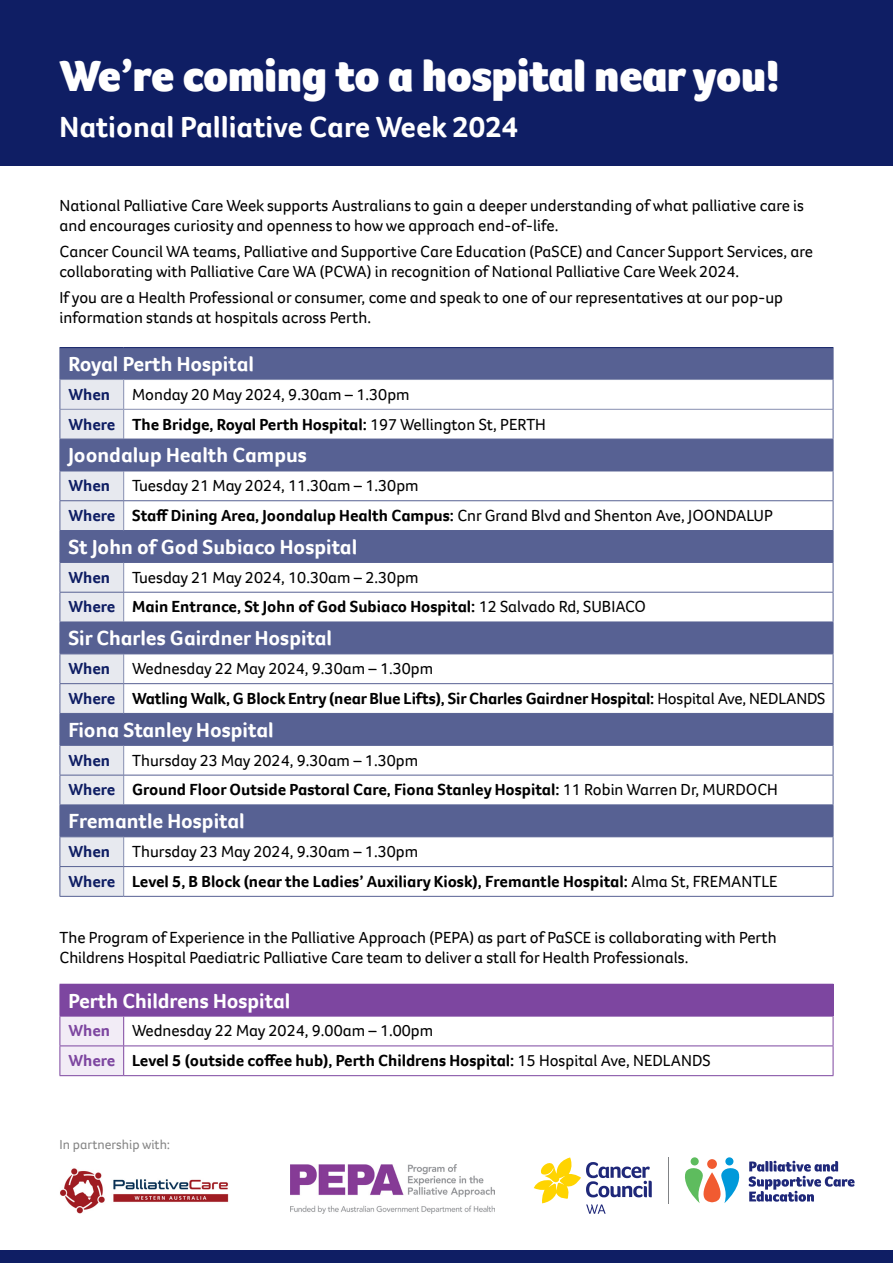
<style>
.page{position:relative;width:893px;height:1263px;background:#fff}
.page>*{position:absolute;margin:0;border:0;box-sizing:border-box;transform-origin:0 0}
.t1{font:900 45px "Foco CC";letter-spacing:-.005em;color:#fff}
.t2{font:700 30px "Foco CC";color:#fff}
.t3{font:700 21px "Foco CC";color:#fff}
.t4{font:16.5px/29.7px "Foco CC";color:#000}
.t5{font:700 16.5px/29.7px "Foco CC";letter-spacing:-.01em;color:#000}
.t6{font:700 16.5px "Foco CC";color:#0f1e64}
.t7{font:700 16.5px "Foco CC";color:#7d46a0}
.t8{font:13.5px "Foco CC";color:#878787}
.s1{font-weight:700;color:#0f1e64}
.s2{font-weight:700}
.s3{font-weight:400}
.s4{color:#0f1e64}
.s5{font-weight:700;color:#7d46a0}
</style>
<div class="page">
<div style="left:0;top:0;width:893px;height:166px;background:#0f1e64"></div>
<div style="left:0;top:1250px;width:893px;height:13px;background:#0f1e64"></div>
<svg style="left:61px;top:348px;width:772px;height:488px"></svg>
<hr style="left:124px;top:379px;width:709px;height:1px;background:#878fb1">
<hr style="left:124px;top:409px;width:709px;height:1px;background:#878fb1">
<hr style="left:60px;top:348px;width:1px;height:31px;background:#576193">
<hr style="left:833px;top:348px;width:1px;height:31px;background:#576193">
<hr style="left:833px;top:379px;width:1px;height:30px;background:#576193">
<hr style="left:833px;top:409px;width:1px;height:30px;background:#576193">
<hr style="left:124px;top:439px;width:709px;height:1px;background:#576193">
<hr style="left:833px;top:439px;width:1px;height:32px;background:#576193">
<hr style="left:124px;top:471px;width:709px;height:1px;background:#576193">
<hr style="left:124px;top:500px;width:709px;height:1px;background:#576193">
<svg style="left:833px;top:471px;width:1px;height:59px"></svg>
<hr style="left:124px;top:530px;width:709px;height:1px;background:#576193">
<hr style="left:833px;top:531px;width:1px;height:31px;background:#576193">
<hr style="left:124px;top:562px;width:709px;height:1px;background:#576193">
<hr style="left:124px;top:592px;width:709px;height:1px;background:#576193">
<svg style="left:833px;top:563px;width:1px;height:59px"></svg>
<hr style="left:124px;top:622px;width:709px;height:1px;background:#576193">
<hr style="left:833px;top:622px;width:1px;height:31px;background:#576193">
<hr style="left:124px;top:653px;width:709px;height:1px;background:#576193">
<hr style="left:124px;top:683px;width:709px;height:1px;background:#576193">
<svg style="left:833px;top:654px;width:1px;height:59px"></svg>
<hr style="left:124px;top:713px;width:709px;height:1px;background:#576193">
<hr style="left:833px;top:714px;width:1px;height:31px;background:#576193">
<hr style="left:124px;top:745px;width:709px;height:1px;background:#576193">
<hr style="left:124px;top:775px;width:709px;height:1px;background:#576193">
<svg style="left:833px;top:746px;width:1px;height:58px"></svg>
<hr style="left:124px;top:804px;width:709px;height:1px;background:#576193">
<hr style="left:833px;top:805px;width:1px;height:31px;background:#576193">
<hr style="left:124px;top:836px;width:709px;height:1px;background:#576193">
<svg style="left:60px;top:379px;width:64px;height:517px;background:#b2b7cd"></svg>
<hr style="left:124px;top:866px;width:709px;height:1px;background:#576193">
<svg style="left:833px;top:837px;width:1px;height:59px"></svg>
<hr style="left:60px;top:896px;width:64px;height:1px;background:#576193">
<hr style="left:124px;top:896px;width:709px;height:1px;background:#576193">
<hr style="left:60px;top:347px;width:64px;height:1px;background:#0f1e64">
<hr style="left:124px;top:347px;width:709px;height:1px;background:#0f1e64">
<div style="left:60px;top:984px;width:773px;height:32px;background:#7d46a0"></div>
<hr style="left:833px;top:984px;width:1px;height:32px;background:#7d46a0">
<hr style="left:124px;top:1016px;width:709px;height:1px;background:#7d46a0">
<hr style="left:124px;top:1045px;width:709px;height:1px;background:#7d46a0">
<svg style="left:60px;top:1016px;width:64px;height:59px;background:#ece4f1"></svg>
<svg style="left:833px;top:1016px;width:1px;height:59px"></svg>
<hr style="left:60px;top:1075px;width:64px;height:1px;background:#7d46a0">
<hr style="left:124px;top:1075px;width:709px;height:1px;background:#7d46a0">
<img style="left:60px;top:1168px;width:169px;height:46px">
<svg style="left:534px;top:1157px;width:118px;height:57px"></svg>
<hr style="left:668px;top:1157px;width:1px;height:46px;background:#808285">
<svg style="left:749px;top:1161px;width:106px;height:41px"></svg>
<div style="left:691px;top:1157px;width:8px;height:8px;background:#5ebc5e;border-radius:50%"></div>
<div style="left:725px;top:1157px;width:8px;height:8px;background:#0099da;border-radius:50%"></div>
<div style="left:707px;top:1159px;width:10px;height:10px;background:#f15b31;border-radius:50%"></div>
<svg style="left:685px;top:1166px;width:55px;height:37px"></svg>
<img style="left:290px;top:1164px;width:204px;height:49px">
<h1 class="t1" style="left:60px;top:47px;width:722px">We’re coming to a hospital near you!</h1>
<h2 class="t2" style="left:60px;top:107px;width:460px">National Palliative Care Week 2024</h2>
<p class="t4" style="left:60px;top:195px;width:746px;line-height:19.8px">National Palliative Care Week supports Australians to gain a deeper understanding of what palliative care is and encourages curiosity and openness to how we approach end-of-life.</p>
<p class="t4" style="left:60px;top:241px;width:755px;line-height:19.8px">Cancer Council WA teams, Palliative and Supportive Care Education (PaSCE) and Cancer Support Services, are collaborating with Palliative Care WA (PCWA) in recognition of National Palliative Care Week 2024.</p>
<p class="t4" style="left:60px;top:287px;width:725px;line-height:19.8px">If you are a Health Professional or consumer, come and speak to one of our representatives at our pop-up information stands at hospitals across Perth.</p>
<p class="t3" style="left:68px;top:350px;width:187px">Royal Perth Hospital</p>
<p class="t6" style="left:68px;top:383px;width:43px">When</p>
<p class="t4" style="left:68px;top:379px;width:479px;text-indent:64px">Monday 20 May 2024, 9.30am – 1.30pm<br><span class="s1">Where</span> <span class="s2">The Bridge, Royal Perth Hospital:</span> 197 Wellington St, PERTH</p>
<p class="t3" style="left:68px;top:441px;width:240px">Joondalup Health Campus</p>
<p class="t6" style="left:68px;top:475px;width:43px">When</p>
<p class="t4" style="left:68px;top:471px;width:706px;text-indent:64px">Tuesday 21 May 2024, 11.30am – 1.30pm<br><span class="s1">Where</span> <span class="s2">Staff Dining Area, Joondalup Health Campus:</span> Cnr Grand Blvd and Shenton Ave, JOONDALUP</p>
<p class="t3" style="left:68px;top:533px;width:290px">St John of God Subiaco Hospital</p>
<p class="t6" style="left:68px;top:566px;width:43px">When</p>
<p class="t4" style="left:68px;top:562px;width:579px;text-indent:64px">Tuesday 21 May 2024, 10.30am – 2.30pm<br><span class="s1">Where</span> <span class="s2">Main Entrance, St John of God Subiaco Hospital:</span> 12 Salvado Rd, SUBIACO</p>
<p class="t3" style="left:68px;top:624px;width:265px">Sir Charles Gairdner Hospital</p>
<p class="t6" style="left:68px;top:658px;width:43px">When</p>
<p class="t5" style="left:68px;top:653px;width:758px;text-indent:64px"><span class="s3">Wednesday 22 May 2024, 9.30am – 1.30pm<br></span><span class="s4">Where</span> Watling Walk, G Block Entry (near Blue Lifts), Sir Charles Gairdner Hospital: <span class="s3">Hospital Ave, NEDLANDS</span></p>
<p class="t3" style="left:68px;top:716px;width:207px">Fiona Stanley Hospital</p>
<p class="t6" style="left:68px;top:749px;width:43px">When</p>
<p class="t4" style="left:68px;top:745px;width:711px;text-indent:64px">Thursday 23 May 2024, 9.30am – 1.30pm<br><span class="s1">Where</span> <span class="s2">Ground Floor Outside Pastoral Care, Fiona Stanley Hospital:</span> 11 Robin Warren Dr, MURDOCH</p>
<p class="t3" style="left:68px;top:807px;width:178px">Fremantle Hospital</p>
<p class="t6" style="left:68px;top:840px;width:43px">When</p>
<p class="t5" style="left:68px;top:836px;width:711px;text-indent:64px"><span class="s3">Thursday 23 May 2024, 9.30am – 1.30pm<br></span><span class="s4">Where</span> Level 5, B Block (near the Ladies’ Auxiliary Kiosk), Fremantle Hospital: <span class="s3">Alma St, FREMANTLE</span></p>
<p class="t4" style="left:60px;top:927px;width:719px;line-height:19.8px">The Program of Experience in the Palliative Approach (PEPA) as part of PaSCE is collaborating with Perth<br>Childrens Hospital Paediatric Palliative Care team to deliver a stall for Health Professionals.</p>
<p class="t3" style="left:68px;top:987px;width:223px">Perth Childrens Hospital</p>
<p class="t7" style="left:68px;top:1020px;width:43px">When</p>
<p class="t4" style="left:68px;top:1016px;width:644px;text-indent:64px">Wednesday 22 May 2024, 9.00am – 1.00pm<br><span class="s5">Where</span> <span class="s2">Level 5 (outside coffee hub), Perth Childrens Hospital:</span> 15 Hospital Ave, NEDLANDS</p>
<p class="t8" style="left:60px;top:1136px;width:112px">In partnership with:</p>
</div>
